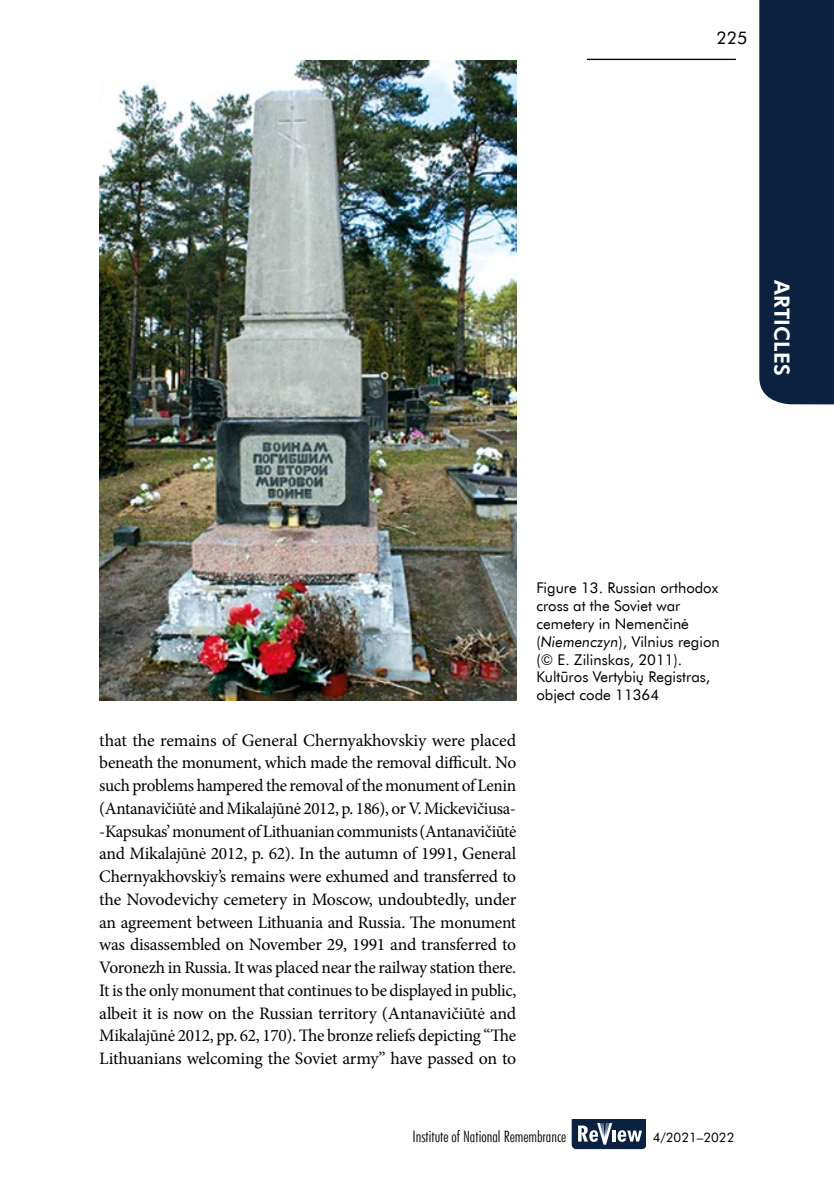
<style>
.page{position:relative;width:834px;height:1191px;background:#fff}
.page>*{position:absolute;margin:0;border:0;box-sizing:border-box;transform-origin:0 0}
.t1{font:21px "Futura Hv EU";color:#fff}
.t2{font:17.5px/22.8px "Minion Pro";letter-spacing:-.015em;color:#000;text-align:justify}
.t3{font:17.5px "Futura EU";color:#000}
.t4{font:15.75px "Futura Lt Cn EU";color:#000}
.t5{font:14.88px/17.8px "Futura EU";color:#000}
.t6{font:13.12px "Futura EU";color:#000}
.s1{font-style:italic}
</style>
<div class="page">
<svg style="left:571px;top:1119px;width:74px;height:30px"></svg>
<hr style="left:587px;top:59px;width:148px;height:1px;background:#000">
<div style="left:759px;top:0;width:74px;height:404px;background:#0a2240"></div>
<img style="left:99px;top:61px;width:417px;height:639px">
<p class="t3" style="left:716px;top:27px;width:32px">225</p>
<p class="t1" style="left:795px;top:280px;width:96px;rotate:90deg">ARTICLES</p>
<p class="t2" style="left:99px;top:728px;width:418px">that the remains of General Chernyakhovskiy were placed beneath the monument, which made the removal difficult. No such problems hampered the removal of the monument of Lenin (Antanavičiūtė and Mikalajūnė 2012, p. 186), or V. Mickevičiusa--Kapsukas’ monument of Lithuanian communists (Antanavičiūtė and Mikalajūnė 2012, p. 62). In the autumn of 1991, General Chernyakhovskiy’s remains were exhumed and transferred to the Novodevichy cemetery in Moscow, undoubtedly, under an agreement between Lithuania and Russia. The monument was disassembled on November 29, 1991 and transferred to Voronezh in Russia. It was placed near the railway station there.<br>It is the only monument that continues to be displayed in public, albeit it is now on the Russian territory (Antanavičiūtė and Mikalajūnė 2012, pp. 62, 170). The bronze reliefs depicting “The Lithuanians welcoming the Soviet army” have passed on to</p>
<p class="t5" style="left:536px;top:579px;width:185px">Figure 13. Russian orthodox cross at the Soviet war cemetery in Nemenčinė (<span class="s1">Niemenczyn</span>), Vilnius region (© E. Zilinskas, 2011).<br>Kultūros Vertybių Registras, object code 11364</p>
<p class="t4" style="left:412px;top:1126px;width:155px">Institute of National Remembrance</p>
<p class="t6" style="left:652px;top:1129px;width:83px">4/2021–2022</p>
</div>
